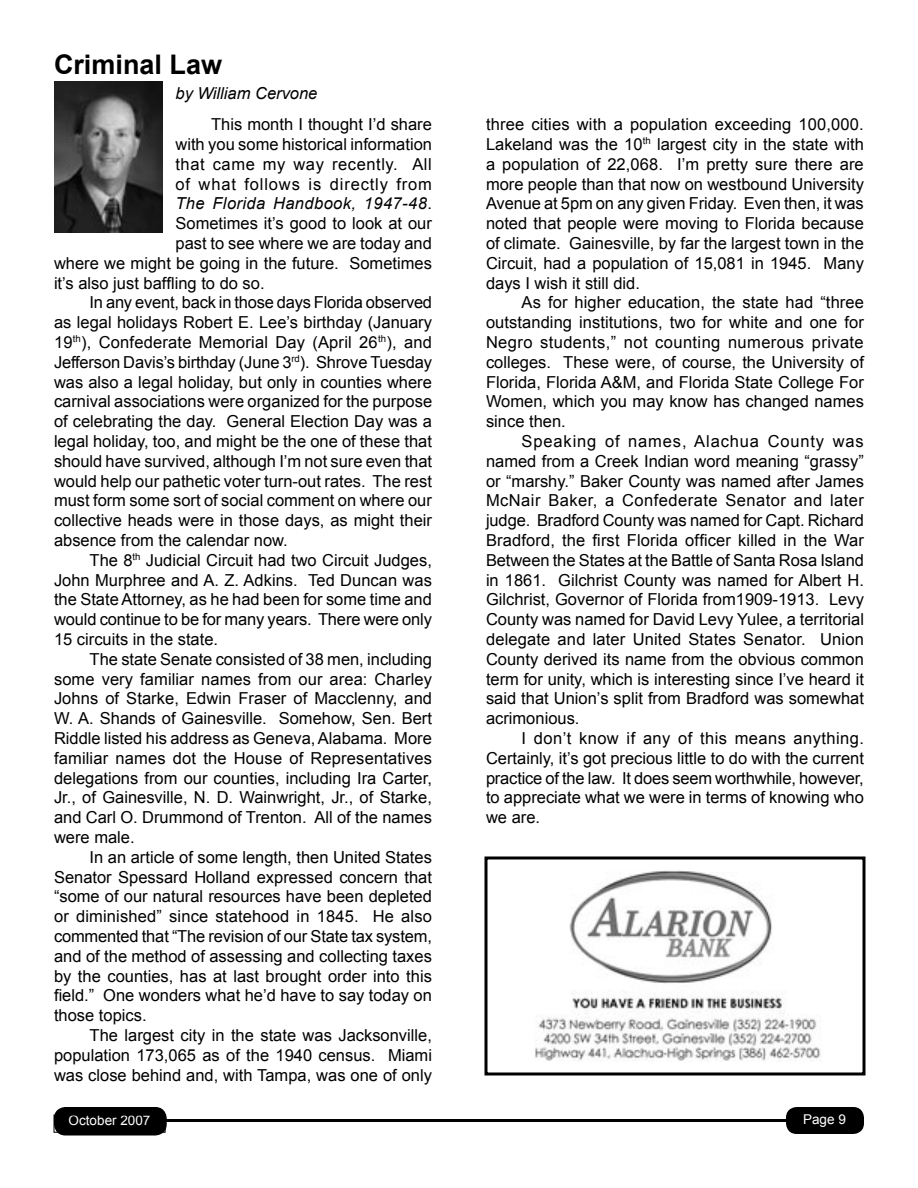
<style>
.page{position:relative;width:918px;height:1188px;background:#fff}
.page>*{position:absolute;margin:0;border:0;box-sizing:border-box;transform-origin:0 0}
.Subhead_1{font:700 27px "Arial";color:#000}
.Body_text{font:16.5px/19.8px "Arial";color:#000;text-align:justify}
.Body_text-2{font:16.5px "Arial";letter-spacing:.05em;color:#000}
.Body_text-3{font:italic 16.5px "Arial";letter-spacing:.025em;color:#000}
.Body_text-4{font:16.5px "Arial";letter-spacing:.035em;color:#000}
.by_line{font:italic 16.5px "Arial";color:#000}
.t1{font:13.5px "Arial";color:#fff}
.s1{font-style:normal}
</style>
<div class="page">
<div style="left:53px;top:1107px;width:114px;height:28px;background:#000"></div>
<div style="left:786px;top:1107px;width:78px;height:27px;background:#000"></div>
<hr style="left:81px;top:1119px;width:736px;height:3px;background:#000">
<div style="left:54px;top:1115px;width:111px;height:17px;border:1px solid #000"></div>
<img style="left:54px;top:81px;width:108px;height:151px">
<img style="left:535px;top:870px;width:287px;height:191px">
<div style="left:484px;top:856px;width:382px;height:220px;border:3px solid #000"></div>
<p class="Subhead_1" style="left:54px;top:46px;width:170px">Criminal Law</p>
<p class="by_line" style="left:176px;top:82px;width:143px">by William Cervone</p>
<p class="Body_text" style="left:211px;top:115px;width:222px">This month I thought I’d share</p>
<p class="Body_text" style="left:176px;top:134px;width:258px">with you some historical information</p>
<p class="Body_text-4" style="left:176px;top:153px;width:258px">that came my way recently. All</p>
<p class="Body_text-2" style="left:176px;top:173px;width:258px">of what follows is directly from</p>
<p class="Body_text-3" style="left:176px;top:193px;width:258px">The Florida Handbook, 1947-48<span class="s1">.</span></p>
<p class="Body_text" style="left:176px;top:214px;width:258px">Sometimes it’s good to look at our</p>
<p class="Body_text" style="left:176px;top:233px;width:258px">past to see where we are today and</p>
<p class="Body_text" style="left:54px;top:253px;width:379px">where we might be going in the future. Sometimes</p>
<p class="Body_text" style="left:54px;top:273px;width:212px">it’s also just baffling to do so.</p>
<p class="Body_text" style="left:54px;top:293px;width:380px;text-indent:36px">In any event, back in those days Florida observed as legal holidays Robert E. Lee’s birthday (January 19<sup>th</sup>), Confederate Memorial Day (April 26<sup>th</sup>), and Jefferson Davis’s birthday (June 3<sup>rd</sup>). Shrove Tuesday was also a legal holiday, but only in counties where carnival associations were organized for the purpose of celebrating the day. General Election Day was a legal holiday, too, and might be the one of these that should have survived, although I’m not sure even that would help our pathetic voter turn-out rates. The rest must form some sort of social comment on where our collective heads were in those days, as might their absence from the calendar now.</p>
<p class="Body_text" style="left:54px;top:550px;width:380px;text-indent:36px">The 8<sup>th</sup> Judicial Circuit had two Circuit Judges, John Murphree and A. Z. Adkins. Ted Duncan was the State Attorney, as he had been for some time and would continue to be for many years. There were only 15 circuits in the state.</p>
<p class="Body_text" style="left:54px;top:649px;width:380px;text-indent:36px">The state Senate consisted of 38 men, including some very familiar names from our area: Charley Johns of Starke, Edwin Fraser of Macclenny, and W. A. Shands of Gainesville. Somehow, Sen. Bert Riddle listed his address as Geneva, Alabama. More familiar names dot the House of Representatives delegations from our counties, including Ira Carter, Jr., of Gainesville, N. D. Wainwright, Jr., of Starke, and Carl O. Drummond of Trenton. All of the names were male.</p>
<p class="Body_text" style="left:54px;top:847px;width:380px;text-indent:36px">In an article of some length, then United States Senator Spessard Holland expressed concern that “some of our natural resources have been depleted or diminished” since statehood in 1845. He also commented that “The revision of our State tax system, and of the method of assessing and collecting taxes by the counties, has at last brought order into this field.” One wonders what he’d have to say today on those topics.</p>
<p class="Body_text" style="left:54px;top:1025px;width:379px;text-indent:36px">The largest city in the state was Jacksonville, population 173,065 as of the 1940 census. Miami was close behind and, with Tampa, was one of only</p>
<p class="Body_text" style="left:486px;top:115px;width:379px">three cities with a population exceeding 100,000.<br>Lakeland was the 10<sup>th</sup> largest city in the state with a population of 22,068. I’m pretty sure there are more people than that now on westbound University Avenue at 5pm on any given Friday. Even then, it was noted that people were moving to Florida because of climate. Gainesville, by far the largest town in the Circuit, had a population of 15,081 in 1945. Many days I wish it still did.</p>
<p class="Body_text" style="left:486px;top:293px;width:379px;text-indent:36px">As for higher education, the state had “three outstanding institutions, two for white and one for Negro students,” not counting numerous private colleges. These were, of course, the University of Florida, Florida A&amp;M, and Florida State College For Women, which you may know has changed names since then.</p>
<p class="Body_text" style="left:486px;top:431px;width:380px;text-indent:36px">Speaking of names, Alachua County was named from a Creek Indian word meaning “grassy” or “marshy.” Baker County was named after James McNair Baker, a Confederate Senator and later judge. Bradford County was named for Capt. Richard Bradford, the first Florida officer killed in the War Between the States at the Battle of Santa Rosa Island in 1861. Gilchrist County was named for Albert H.<br>Gilchrist, Governor of Florida from1909-1913. Levy County was named for David Levy Yulee, a territorial delegate and later United States Senator. Union County derived its name from the obvious common term for unity, which is interesting since I’ve heard it said that Union’s split from Bradford was somewhat acrimonious.</p>
<p class="Body_text" style="left:486px;top:728px;width:380px;text-indent:36px">I don’t know if any of this means anything.<br>Certainly, it’s got precious little to do with the current practice of the law. It does seem worthwhile, however, to appreciate what we were in terms of knowing who we are.</p>
<p class="t1" style="left:69px;top:1111px;width:83px">October 2007</p>
<p class="t1" style="left:803px;top:1111px;width:44px">Page 9</p>
</div>
